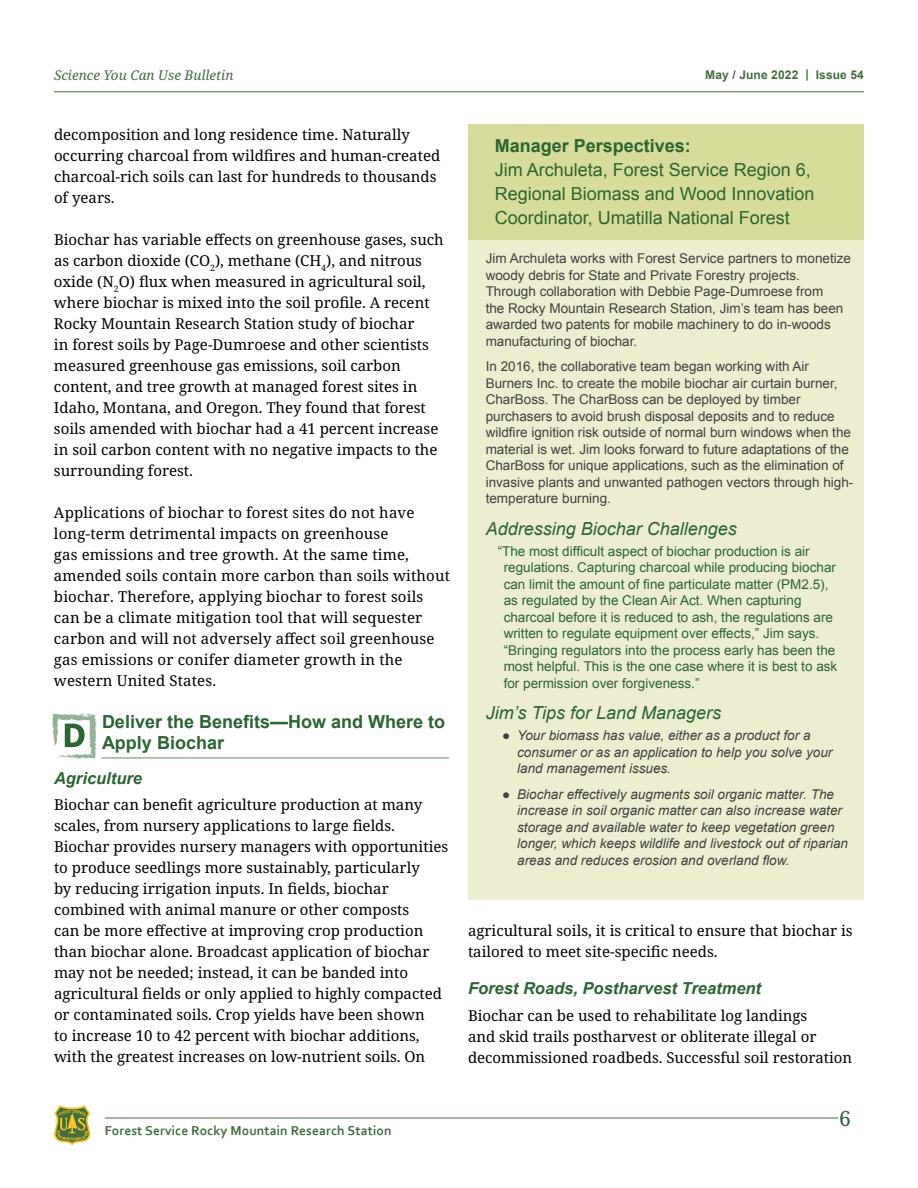
<style>
.page{position:relative;width:918px;height:1188px;background:#fff}
.page>*{position:absolute;margin:0;border:0;box-sizing:border-box;transform-origin:0 0}
.t1{font:21px "Noto Serif";color:#2b6532}
.Side_Bar_-_Heading{font:18px/24px "Arial";color:#2b6532}
.Sidebar_-_Heading_3{font:italic 18px "Arial";color:#2b6532}
.H2__dropcap_head{font:700 18px/21px "Arial";color:#2b6532}
.Heading_3{font:italic 700 16.5px "Arial";color:#2b6532}
.P__Body_Text{font:15px/21px "Noto Serif";color:#000}
.Side_Bar_-_BodyText{font:13.5px/16.5px "Arial";color:#414042}
.Side_Bar_-_BodyText-2{font:13.5px/16.5px "Arial";color:#2b6532}
.t2{font:italic 13.5px/16.5px "Arial";color:#414042}
.t3{font:700 13.5px "Corbel";letter-spacing:.01em;color:#406e3d}
.t4{font:italic 13.5px "Noto Serif";color:#406e3d}
.t5{font:700 12px "Arial";letter-spacing:.01em;color:#406e3d}
.s1{font-weight:700}
.s2{font-style:normal}
</style>
<div class="page">
<hr style="left:54px;top:91px;width:810px;height:1px;background:#406e3d">
<hr style="left:105px;top:1118px;width:733px;height:1px;background:#406e3d">
<svg style="left:54px;top:1105px;width:36px;height:41px"></svg>
<div style="left:468px;top:239px;width:396px;height:661px;background:#eceecf"></div>
<div style="left:468px;top:124px;width:396px;height:115px;background:#d7dc9a"></div>
<svg style="left:53px;top:713px;width:44px;height:46px"></svg>
<hr style="left:101px;top:757px;width:348px;height:2px;background:#2b6532">
<p class="t4" style="left:54px;top:66px;width:181px">Science You Can Use Bulletin</p>
<p class="t5" style="left:705px;top:67px;width:160px">May / June 2022 | Issue 54</p>
<p class="P__Body_Text" style="left:54px;top:125px;width:388px">decomposition and long residence time. Naturally occurring charcoal from wildfires and human-created charcoal‐rich soils can last for hundreds to thousands of years.</p>
<p class="P__Body_Text" style="left:54px;top:230px;width:391px">Biochar has variable effects on greenhouse gases, such as carbon dioxide (CO<sub>2</sub>), methane (CH<sub>4</sub>), and nitrous oxide (N<sub>2</sub>O) flux when measured in agricultural soil, where biochar is mixed into the soil profile. A recent Rocky Mountain Research Station study of biochar<br>in forest soils by Page-Dumroese and other scientists measured greenhouse gas emissions, soil carbon content, and tree growth at managed forest sites in Idaho, Montana, and Oregon. They found that forest soils amended with biochar had a 41 percent increase in soil carbon content with no negative impacts to the surrounding forest.</p>
<p class="P__Body_Text" style="left:54px;top:503px;width:398px">Applications of biochar to forest sites do not have long‐term detrimental impacts on greenhouse<br>gas emissions and tree growth. At the same time, amended soils contain more carbon than soils without biochar. Therefore, applying biochar to forest soils can be a climate mitigation tool that will sequester carbon and will not adversely affect soil greenhouse gas emissions or conifer diameter growth in the western United States.</p>
<h2 class="H2__dropcap_head" style="left:102px;top:712px;width:345px">Deliver the Benefits—How and Where to<br>Apply Biochar</h2>
<p class="Heading_3" style="left:54px;top:767px;width:90px">Agriculture</p>
<p class="P__Body_Text" style="left:54px;top:795px;width:396px">Biochar can benefit agriculture production at many scales, from nursery applications to large fields.<br>Biochar provides nursery managers with opportunities to produce seedlings more sustainably, particularly<br>by reducing irrigation inputs. In fields, biochar combined with animal manure or other composts<br>can be more effective at improving crop production than biochar alone. Broadcast application of biochar may not be needed; instead, it can be banded into agricultural fields or only applied to highly compacted or contaminated soils. Crop yields have been shown<br>to increase 10 to 42 percent with biochar additions, with the greatest increases on low-nutrient soils. On</p>
<p class="t3" style="left:105px;top:1123px;width:288px">Forest Service Rocky Mountain Research Station</p>
<p class="Side_Bar_-_Heading" style="left:495px;top:134px;width:321px"><span class="s1">Manager Perspectives:<br></span>Jim Archuleta, Forest Service Region 6, Regional Biomass and Wood Innovation Coordinator, Umatilla National Forest</p>
<p class="Side_Bar_-_BodyText" style="left:486px;top:250px;width:367px">Jim Archuleta works with Forest Service partners to monetize woody debris for State and Private Forestry projects.<br>Through collaboration with Debbie Page-Dumroese from<br>the Rocky Mountain Research Station, Jim’s team has been awarded two patents for mobile machinery to do in-woods manufacturing of biochar.</p>
<p class="Side_Bar_-_BodyText" style="left:486px;top:358px;width:369px">In 2016, the collaborative team began working with Air Burners Inc. to create the mobile biochar air curtain burner, CharBoss. The CharBoss can be deployed by timber purchasers to avoid brush disposal deposits and to reduce wildfire ignition risk outside of normal burn windows when the material is wet. Jim looks forward to future adaptations of the CharBoss for unique applications, such as the elimination of invasive plants and unwanted pathogen vectors through high&shy;temperature burning.</p>
<p class="Sidebar_-_Heading_3" style="left:486px;top:517px;width:253px">Addressing Biochar Challenges</p>
<p class="Side_Bar_-_BodyText-2" style="left:504px;top:543px;width:335px;text-indent:-6px">“The most difficult aspect of biochar production is air regulations. Capturing charcoal while producing biochar can limit the amount of fine particulate matter (PM2.5), as regulated by the Clean Air Act. When capturing charcoal before it is reduced to ash, the regulations are written to regulate equipment over effects,” Jim says. “Bringing regulators into the process early has been the most helpful. This is the one case where it is best to ask for permission over forgiveness.”</p>
<p class="Sidebar_-_Heading_3" style="left:486px;top:701px;width:237px">Jim’s Tips for Land Managers</p>
<p class="t2" style="left:517px;top:728px;width:317px;text-indent:-15px"><span class="s2">●</span> Your biomass has value, either as a product for a consumer or as an application to help you solve your land management issues.</p>
<p class="t2" style="left:517px;top:786px;width:332px;text-indent:-15px"><span class="s2">●</span> Biochar effectively augments soil organic matter. The increase in soil organic matter can also increase water storage and available water to keep vegetation green longer, which keeps wildlife and livestock out of riparian areas and reduces erosion and overland flow.</p>
<p class="P__Body_Text" style="left:468px;top:920px;width:386px">agricultural soils, it is critical to ensure that biochar is tailored to meet site-specific needs.</p>
<p class="Heading_3" style="left:468px;top:978px;width:295px">Forest Roads, Postharvest Treatment</p>
<p class="P__Body_Text" style="left:468px;top:1005px;width:386px">Biochar can be used to rehabilitate log landings<br>and skid trails postharvest or obliterate illegal or decommissioned roadbeds. Successful soil restoration</p>
<h1 class="t1" style="left:839px;top:1104px;width:13px">6</h1>
</div>
